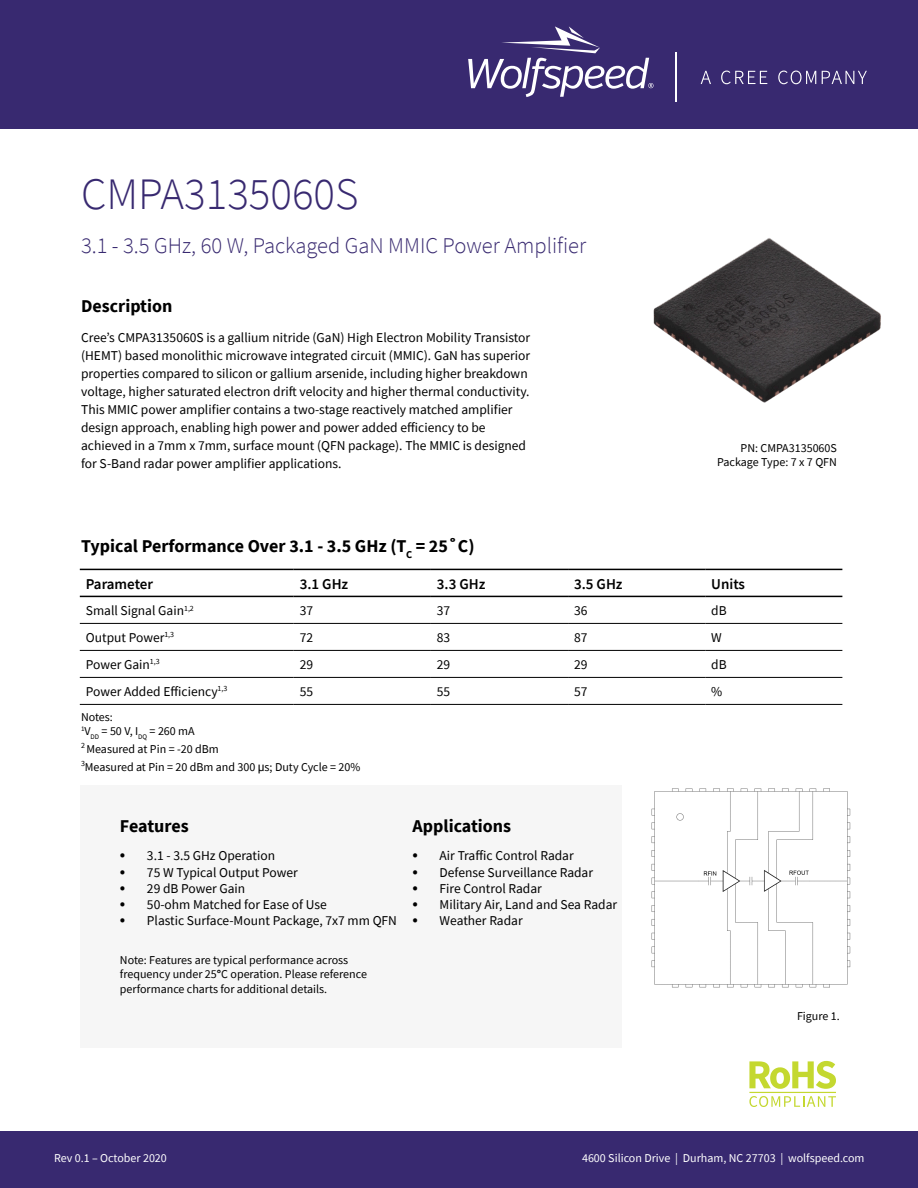
<style>
.page{position:relative;width:918px;height:1188px;background:#fff}
.page>*{position:absolute;margin:0;border:0;box-sizing:border-box;transform-origin:0 0}
.t1{font:300 45px "Source Sans Pro";color:#382970}
.t2{font:300 22.5px "Source Sans Pro";color:#382970}
.t3{font:700 18px "Source Sans Pro";color:#000}
.t4{font:600 15px "Source Sans Pro";color:#000}
.t5{font:13.5px/18px "Source Sans Pro";color:#000}
.t6{font:12px/14.4px "Source Sans Pro";color:#000}
.t7{font:12px "Source Sans Pro";color:#fff}
.s1{font-family:"Roboto"}
.s2{font-size:18px}
.s3{font-weight:700}
</style>
<div class="page">
<div style="left:0;top:0;width:918px;height:128px;background:#382970"></div>
<div style="left:0;top:1131px;width:918px;height:57px;background:#382970"></div>
<svg style="left:701px;top:71px;width:10px;height:13px"></svg>
<svg style="left:721px;top:71px;width:46px;height:13px"></svg>
<svg style="left:778px;top:71px;width:38px;height:13px"></svg>
<svg style="left:822px;top:71px;width:45px;height:13px"></svg>
<hr style="left:676px;top:52px;width:1px;height:50px;background:#fff">
<svg style="left:468px;top:26px;width:186px;height:71px"></svg>
<div style="left:80px;top:785px;width:542px;height:263px;background:#f6f6f6"></div>
<svg style="left:749px;top:1061px;width:87px;height:28px"></svg>
<svg style="left:749px;top:1096px;width:87px;height:11px"></svg>
<hr style="left:749px;top:1092px;width:87px;height:1px;background:#c4d830">
<hr style="left:80px;top:569px;width:214px;height:1px;background:#000">
<hr style="left:294px;top:569px;width:137px;height:1px;background:#000">
<hr style="left:431px;top:569px;width:137px;height:1px;background:#000">
<hr style="left:568px;top:569px;width:137px;height:1px;background:#000">
<hr style="left:705px;top:569px;width:137px;height:1px;background:#000">
<hr style="left:80px;top:596px;width:214px;height:1px;background:#000">
<hr style="left:294px;top:596px;width:137px;height:1px;background:#000">
<hr style="left:431px;top:596px;width:137px;height:1px;background:#000">
<hr style="left:568px;top:596px;width:137px;height:1px;background:#000">
<hr style="left:705px;top:596px;width:137px;height:1px;background:#000">
<hr style="left:80px;top:623px;width:214px;height:1px;background:#000">
<hr style="left:294px;top:623px;width:137px;height:1px;background:#000">
<hr style="left:431px;top:623px;width:137px;height:1px;background:#000">
<hr style="left:568px;top:623px;width:137px;height:1px;background:#000">
<hr style="left:705px;top:623px;width:137px;height:1px;background:#000">
<hr style="left:80px;top:650px;width:214px;height:1px;background:#000">
<hr style="left:294px;top:650px;width:137px;height:1px;background:#000">
<hr style="left:431px;top:650px;width:137px;height:1px;background:#000">
<hr style="left:568px;top:650px;width:137px;height:1px;background:#000">
<hr style="left:705px;top:650px;width:137px;height:1px;background:#000">
<hr style="left:80px;top:677px;width:214px;height:1px;background:#000">
<hr style="left:294px;top:677px;width:137px;height:1px;background:#000">
<hr style="left:431px;top:677px;width:137px;height:1px;background:#000">
<hr style="left:568px;top:677px;width:137px;height:1px;background:#000">
<hr style="left:705px;top:677px;width:137px;height:1px;background:#000">
<hr style="left:431px;top:704px;width:137px;height:1px;background:#000">
<hr style="left:568px;top:704px;width:137px;height:1px;background:#000">
<hr style="left:705px;top:704px;width:137px;height:1px;background:#000">
<hr style="left:80px;top:704px;width:214px;height:1px;background:#000">
<hr style="left:294px;top:704px;width:137px;height:1px;background:#000">
<img style="left:651px;top:788px;width:200px;height:200px">
<img style="left:653px;top:238px;width:228px;height:165px">
<h1 class="t1" style="left:81px;top:166px;width:279px">CMPA3135060S</h1>
<h2 class="t2" style="left:81px;top:232px;width:507px">3.1 - 3.5 GHz, 60 W, Packaged GaN MMIC Power Amplifier</h2>
<h3 class="t3" style="left:81px;top:294px;width:93px">Description</h3>
<p class="t5" style="left:81px;top:328px;width:451px">Cree’s CMPA3135060S is a gallium nitride (GaN) High Electron Mobility Transistor (HEMT) based monolithic microwave integrated circuit (MMIC). GaN has superior properties compared to silicon or gallium arsenide, including higher breakdown voltage, higher saturated electron drift velocity and higher thermal conductivity.<br>This MMIC power amplifier contains a two-stage reactively matched amplifier design approach, enabling high power and power added efficiency to be achieved in a 7mm x 7mm, surface mount (QFN package). The MMIC is designed for S-Band radar power amplifier applications.</p>
<h3 class="t3" style="left:81px;top:534px;width:395px">Typical Performance Over 3.1 - 3.5 GHz (T<sub>C</sub> = 25˚C)</h3>
<p class="t6" style="left:717px;top:440px;width:121px;text-align:right">PN: CMPA3135060S<br>Package Type: 7 x 7 QFN</p>
<p class="t4" style="left:86px;top:574px;width:69px">Parameter</p>
<p class="t4" style="left:300px;top:574px;width:50px">3.1 GHz</p>
<p class="t4" style="left:437px;top:574px;width:50px">3.3 GHz</p>
<p class="t4" style="left:574px;top:574px;width:50px">3.5 GHz</p>
<p class="t4" style="left:711px;top:574px;width:35px">Units</p>
<p class="t5" style="left:86px;top:602px;width:110px">Small Signal Gain<sup>1,2</sup></p>
<p class="t5" style="left:300px;top:602px;width:15px">37</p>
<p class="t5" style="left:437px;top:602px;width:15px">37</p>
<p class="t5" style="left:574px;top:602px;width:15px">36</p>
<p class="t5" style="left:711px;top:602px;width:17px">dB</p>
<p class="t5" style="left:86px;top:628px;width:90px">Output Power<sup>1,3</sup></p>
<p class="t5" style="left:300px;top:628px;width:15px">72</p>
<p class="t5" style="left:437px;top:628px;width:15px">83</p>
<p class="t5" style="left:574px;top:628px;width:15px">87</p>
<p class="t5" style="left:711px;top:628px;width:12px">W</p>
<p class="t5" style="left:86px;top:655px;width:75px">Power Gain<sup>1,3</sup></p>
<p class="t5" style="left:300px;top:655px;width:15px">29</p>
<p class="t5" style="left:437px;top:655px;width:15px">29</p>
<p class="t5" style="left:574px;top:655px;width:15px">29</p>
<p class="t5" style="left:711px;top:655px;width:17px">dB</p>
<p class="t5" style="left:86px;top:682px;width:143px">Power Added Efficiency<sup>1,3</sup></p>
<p class="t5" style="left:300px;top:682px;width:15px">55</p>
<p class="t5" style="left:437px;top:682px;width:15px">55</p>
<p class="t5" style="left:574px;top:682px;width:15px">57</p>
<p class="t5" style="left:711px;top:682px;width:13px">%</p>
<p class="t6" style="left:81px;top:709px;width:115px">Notes:<br><sup>1</sup>V<sub>DD</sub> = 50 V, I<sub>DQ</sub> = 260 mA</p>
<p class="t6" style="left:81px;top:740px;width:281px;line-height:18px"><sup>2</sup> Measured at Pin = -20 dBm<br><sup>3</sup>Measured at Pin = 20 dBm and 300 <span class="s1">μ</span>s; Duty Cycle = 20%</p>
<h3 class="t3" style="left:120px;top:814px;width:70px">Features</h3>
<p class="t5" style="left:120px;top:847px;width:157px"><span class="s2">•</span> 3.1 - 3.5 GHz Operation</p>
<p class="t5" style="left:120px;top:863px;width:179px"><span class="s2">•</span> 75 W Typical Output Power</p>
<p class="t5" style="left:120px;top:879px;width:127px"><span class="s2">•</span> 29 dB Power Gain</p>
<p class="t5" style="left:120px;top:895px;width:208px"><span class="s2">•</span> 50-ohm Matched for Ease of Use</p>
<p class="t5" style="left:120px;top:912px;width:279px"><span class="s2">•</span> Plastic Surface-Mount Package, 7x7 mm QFN</p>
<p class="t6" style="left:120px;top:953px;width:249px">Note: Features are typical performance across frequency under 25<span class="s3">°</span>C operation. Please reference performance charts for additional details.</p>
<h3 class="t3" style="left:413px;top:814px;width:100px">Applications</h3>
<p class="t5" style="left:413px;top:847px;width:163px"><span class="s2">•</span> Air Traffic Control Radar</p>
<p class="t5" style="left:413px;top:863px;width:182px"><span class="s2">•</span> Defense Surveillance Radar</p>
<p class="t5" style="left:413px;top:879px;width:131px"><span class="s2">•</span> Fire Control Radar</p>
<p class="t5" style="left:413px;top:895px;width:206px"><span class="s2">•</span> Military Air, Land and Sea Radar</p>
<p class="t5" style="left:413px;top:912px;width:112px"><span class="s2">•</span> Weather Radar</p>
<p class="t6" style="left:797px;top:1009px;width:44px">Figure 1.</p>
<p class="t7" style="left:54px;top:1150px;width:114px">Rev 0.1 – October 2020</p>
<p class="t7" style="left:582px;top:1150px;width:284px">4600 Silicon Drive | Durham, NC 27703 | wolfspeed.com</p>
</div>
